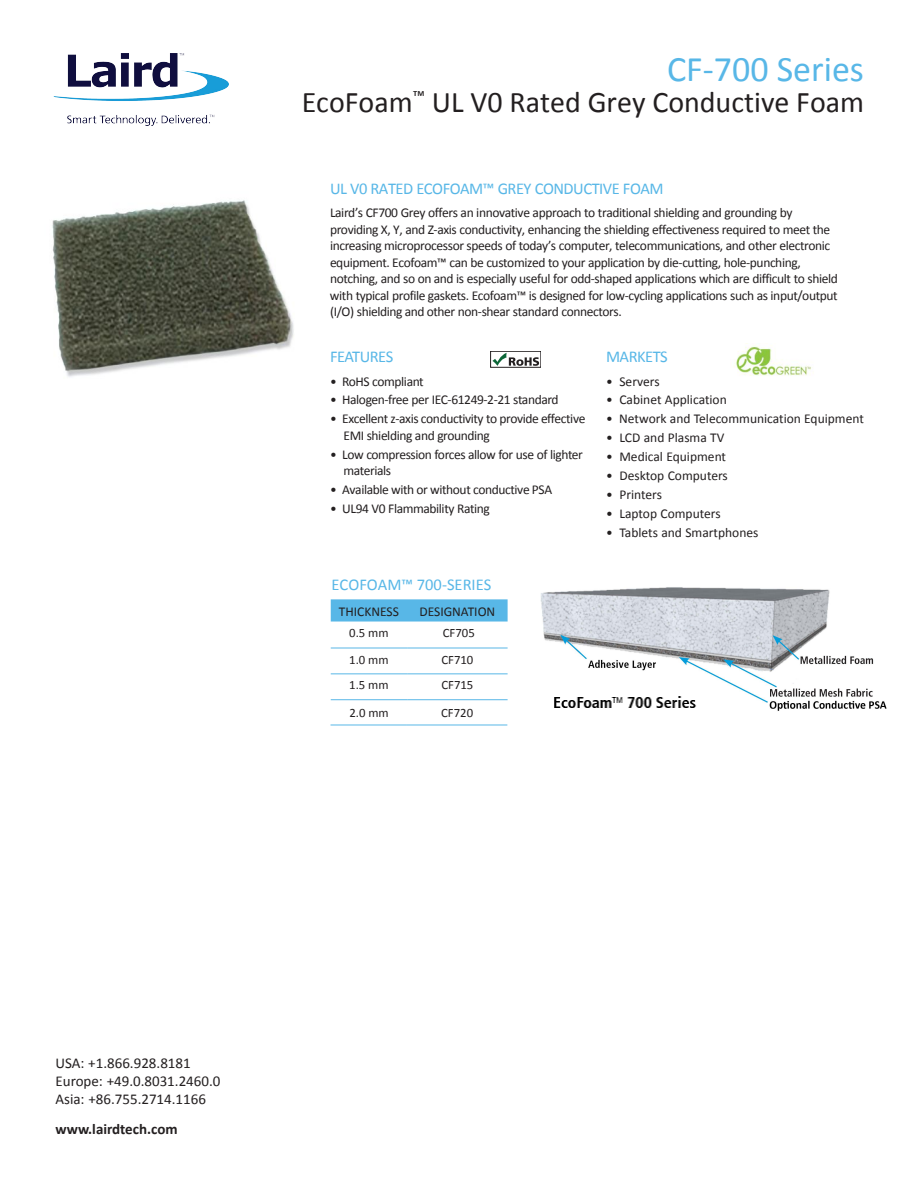
<style>
.page{position:relative;width:918px;height:1188px;background:#fff}
.page>*{position:absolute;margin:0;border:0;box-sizing:border-box;transform-origin:0 0}
.t1{font:36px "Calibri";color:#58b7e7}
.t2{font:30px "Calibri";color:#231f20}
.t3{font:16.5px "Calibri";letter-spacing:-.03em;color:#58b7e7}
.t4{font:16.5px "Calibri";color:#58b7e7}
.t5{font:15px/18px "Calibri";color:#231f20}
.t6{font:700 15px "Calibri";color:#231f20}
.t7{font:13.5px/16.5px "Calibri";letter-spacing:-.03em;color:#231f20}
.t8{font:13.5px "Calibri";color:#231f20}
.t9{font:12.75px "Calibri";color:#231f20}
</style>
<div class="page">
<svg style="left:331px;top:599px;width:177px;height:23px;background:#5eb9e7"></svg>
<hr style="left:331px;top:648px;width:76px;height:1px;background:#58b7e7">
<hr style="left:407px;top:648px;width:101px;height:1px;background:#58b7e7">
<hr style="left:331px;top:673px;width:76px;height:1px;background:#58b7e7">
<hr style="left:407px;top:673px;width:101px;height:1px;background:#58b7e7">
<hr style="left:331px;top:699px;width:76px;height:1px;background:#58b7e7">
<hr style="left:407px;top:699px;width:101px;height:1px;background:#58b7e7">
<div style="left:491px;top:351px;width:50px;height:16px;border:1px solid #231f20"></div>
<svg style="left:492px;top:353px;width:47px;height:13px"></svg>
<img style="left:736px;top:346px;width:76px;height:30px">
<img style="left:52px;top:200px;width:242px;height:177px">
<img style="left:540px;top:587px;width:347px;height:124px">
<img style="left:546px;top:681px;width:159px;height:25px">
<img style="left:554px;top:689px;width:155px;height:22px">
<img style="left:54px;top:54px;width:174px;height:72px">
<hr style="left:331px;top:725px;width:76px;height:1px;background:#58b7e7">
<hr style="left:407px;top:725px;width:100px;height:1px;background:#58b7e7">
<h1 class="t1" style="left:667px;top:46px;width:198px">CF-700 Series</h1>
<h2 class="t2" style="left:302px;top:84px;width:564px">EcoFoam<sup>™</sup> UL V0 Rated Grey Conductive Foam</h2>
<p class="t3" style="left:330px;top:178px;width:335px">UL V0 RATED ECOFOAM™ GREY CONDUCTIVE FOAM</p>
<p class="t7" style="left:330px;top:204px;width:509px">Laird’s CF700 Grey offers an innovative approach to traditional shielding and grounding by providing X, Y, and Z-axis conductivity, enhancing the shielding effectiveness required to meet the increasing microprocessor speeds of today’s computer, telecommunications, and other electronic equipment. Ecofoam™ can be customized to your application by die-cutting, hole-punching, notching, and so on and is especially useful for odd-shaped applications which are difficult to shield with typical profile gaskets. Ecofoam™ is designed for low-cycling applications such as input/output (I/O) shielding and other non-shear standard connectors.</p>
<p class="t3" style="left:330px;top:346px;width:65px">FEATURES</p>
<p class="t7" style="left:330px;top:373px;width:95px">• RoHS compliant</p>
<p class="t7" style="left:330px;top:392px;width:230px">• Halogen-free per IEC-61249-2-21 standard</p>
<p class="t7" style="left:344px;top:411px;width:243px;text-indent:-14px">• Excellent z-axis conductivity to provide effective<br>EMI shielding and grounding</p>
<p class="t7" style="left:344px;top:446px;width:241px;text-indent:-14px">• Low compression forces allow for use of lighter materials</p>
<p class="t7" style="left:330px;top:482px;width:224px">• Available with or without conductive PSA</p>
<p class="t7" style="left:330px;top:500px;width:161px">• UL94 V0 Flammability Rating</p>
<p class="t4" style="left:332px;top:574px;width:161px">ECOFOAM™ 700-SERIES</p>
<p class="t8" style="left:339px;top:602px;width:62px">THICKNESS</p>
<p class="t8" style="left:419px;top:602px;width:77px">DESIGNATION</p>
<p class="t9" style="left:349px;top:624px;width:41px">0.5 mm</p>
<p class="t9" style="left:443px;top:624px;width:34px">CF705</p>
<p class="t9" style="left:349px;top:651px;width:41px">1.0 mm</p>
<p class="t9" style="left:441px;top:651px;width:34px">CF710</p>
<p class="t9" style="left:349px;top:676px;width:41px">1.5 mm</p>
<p class="t9" style="left:441px;top:677px;width:34px">CF715</p>
<p class="t9" style="left:349px;top:704px;width:41px">2.0 mm</p>
<p class="t9" style="left:441px;top:705px;width:34px">CF720</p>
<p class="t3" style="left:606px;top:346px;width:63px">MARKETS</p>
<p class="t8" style="left:606px;top:373px;width:55px">• Servers</p>
<p class="t8" style="left:606px;top:391px;width:122px">• Cabinet Application</p>
<p class="t8" style="left:606px;top:410px;width:260px">• Network and Telecommunication Equipment</p>
<p class="t8" style="left:606px;top:429px;width:120px">• LCD and Plasma TV</p>
<p class="t8" style="left:606px;top:448px;width:122px">• Medical Equipment</p>
<p class="t8" style="left:606px;top:467px;width:123px">• Desktop Computers</p>
<p class="t8" style="left:606px;top:486px;width:58px">• Printers</p>
<p class="t8" style="left:606px;top:505px;width:116px">• Laptop Computers</p>
<p class="t8" style="left:606px;top:524px;width:154px">• Tablets and Smartphones</p>
<p class="t5" style="left:55px;top:1054px;width:167px">USA: +1.866.928.8181<br>Europe: +49.0.8031.2460.0<br>Asia: +86.755.2714.1166</p>
<p class="t6" style="left:55px;top:1120px;width:124px">www.lairdtech.com</p>
</div>
